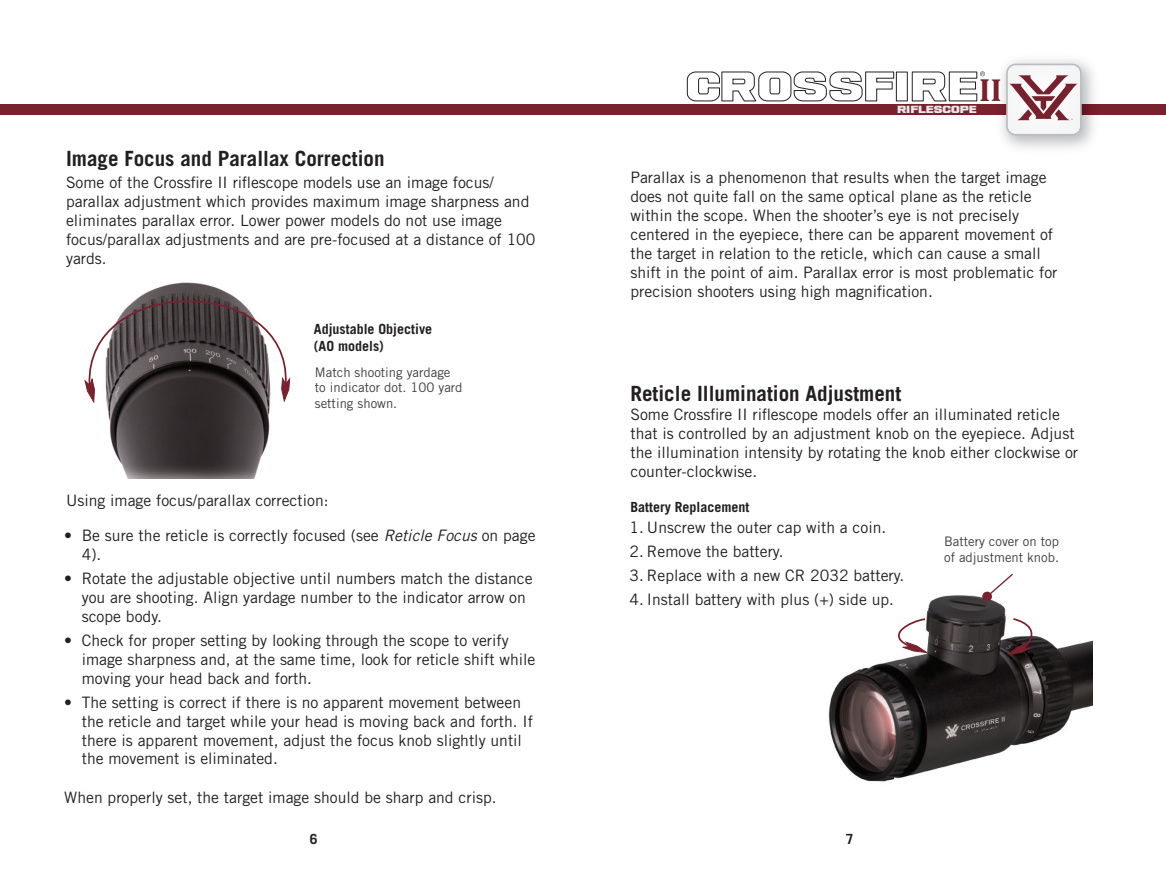
<style>
.page{position:relative;width:1166px;height:882px;background:#fff}
.page>*{position:absolute;margin:0;border:0;box-sizing:border-box;transform-origin:0 0}
.t1{font:700 32.2px "Cambria";color:#79212d}
.t2{font:700 21px "Trade Gothic LT Std";color:#231f20}
.t3{font:15.75px/18.9px "Trade Gothic LT Std";color:#231f20}
.t4{font:700 14px/16.8px "Trade Gothic LT Std";color:#231f20}
.t5{font:13.12px/15.8px "Trade Gothic LT Std";color:#3e3e3f}
.t6{font:8.05px "Ash";color:#e6e7e9}
.s1{font-style:italic}
</style>
<div class="page">
<img style="left:828px;top:592px;width:264px;height:190px">
<svg style="left:1005px;top:617px;width:35px;height:38px"></svg>
<svg style="left:880px;top:617px;width:50px;height:37px"></svg>
<svg style="left:986px;top:573px;width:28px;height:24px"></svg>
<div style="left:982px;top:592px;width:10px;height:9px;background:#79212d;border-radius:50%"></div>
<div style="left:0;top:104px;width:1166px;height:10px;background:#79212d"></div>
<svg style="left:687px;top:71px;width:298px;height:30px"></svg>
<img style="left:992px;top:60px;width:112px;height:88px">
<img style="left:992px;top:104px;width:112px;height:10px">
<img style="left:992px;top:79px;width:8px;height:22px">
<svg style="left:1006px;top:64px;width:75px;height:72px"></svg>
<img style="left:107px;top:405px;width:163px;height:73px">
<svg style="left:84px;top:282px;width:207px;height:123px"></svg>
<h1 class="t1" style="left:979px;top:67px;width:24px">II</h1>
<h2 class="t2" style="left:66px;top:146px;width:320px">Image Focus and Parallax Correction</h2>
<p class="t3" style="left:66px;top:173px;width:471px">Some of the Crossfire II riflescope models use an image focus/ parallax adjustment which provides maximum image sharpness and eliminates parallax error. Lower power models do not use image focus/parallax adjustments and are pre-focused at a distance of 100 yards.</p>
<p class="t4" style="left:314px;top:321px;width:120px">Adjustable Objective (AO models)</p>
<p class="t5" style="left:315px;top:364px;width:149px">Match shooting yardage to indicator dot. 100 yard setting shown.</p>
<p class="t3" style="left:66px;top:491px;width:264px">Using image focus/parallax correction:</p>
<p class="t3" style="left:82px;top:526px;width:455px;text-indent:-17px">• Be sure the reticle is correctly focused (see <span class="s1">Reticle Focus</span> on page<br>4).</p>
<p class="t3" style="left:82px;top:569px;width:452px;text-indent:-17px">• Rotate the adjustable objective until numbers match the distance you are shooting. Align yardage number to the indicator arrow on scope body.</p>
<p class="t3" style="left:82px;top:631px;width:455px;text-indent:-17px">• Check for proper setting by looking through the scope to verify image sharpness and, at the same time, look for reticle shift while moving your head back and forth.</p>
<p class="t3" style="left:82px;top:692px;width:452px;text-indent:-17px">• The setting is correct if there is no apparent movement between the reticle and target while your head is moving back and forth. If there is apparent movement, adjust the focus knob slightly until the movement is eliminated.</p>
<p class="t3" style="left:64px;top:788px;width:434px">When properly set, the target image should be sharp and crisp.</p>
<p class="t6" style="left:897px;top:105px;width:81px">RIFLESCOPE</p>
<p class="t3" style="left:630px;top:168px;width:428px">Parallax is a phenomenon that results when the target image does not quite fall on the same optical plane as the reticle within the scope. When the shooter’s eye is not precisely centered in the eyepiece, there can be apparent movement of the target in relation to the reticle, which can cause a small shift in the point of aim. Parallax error is most problematic for precision shooters using high magnification.</p>
<h2 class="t2" style="left:630px;top:381px;width:272px">Reticle Illumination Adjustment</h2>
<p class="t3" style="left:630px;top:405px;width:449px">Some Crossfire II riflescope models offer an illuminated reticle that is controlled by an adjustment knob on the eyepiece. Adjust the illumination intensity by rotating the knob either clockwise or counter-clockwise.</p>
<p class="t4" style="left:630px;top:498px;width:121px">Battery Replacement</p>
<p class="t3" style="left:629px;top:518px;width:258px">1. Unscrew the outer cap with a coin.</p>
<p class="t3" style="left:629px;top:542px;width:156px">2. Remove the battery.</p>
<p class="t3" style="left:629px;top:566px;width:276px">3. Replace with a new CR 2032 battery.</p>
<p class="t3" style="left:629px;top:590px;width:266px">4. Install battery with plus (+) side up.</p>
<p class="t5" style="left:944px;top:534px;width:116px">Battery cover on top of adjustment knob.</p>
<p class="t4" style="left:310px;top:831px;width:9px">6</p>
<p class="t4" style="left:845px;top:831px;width:9px">7</p>
</div>
